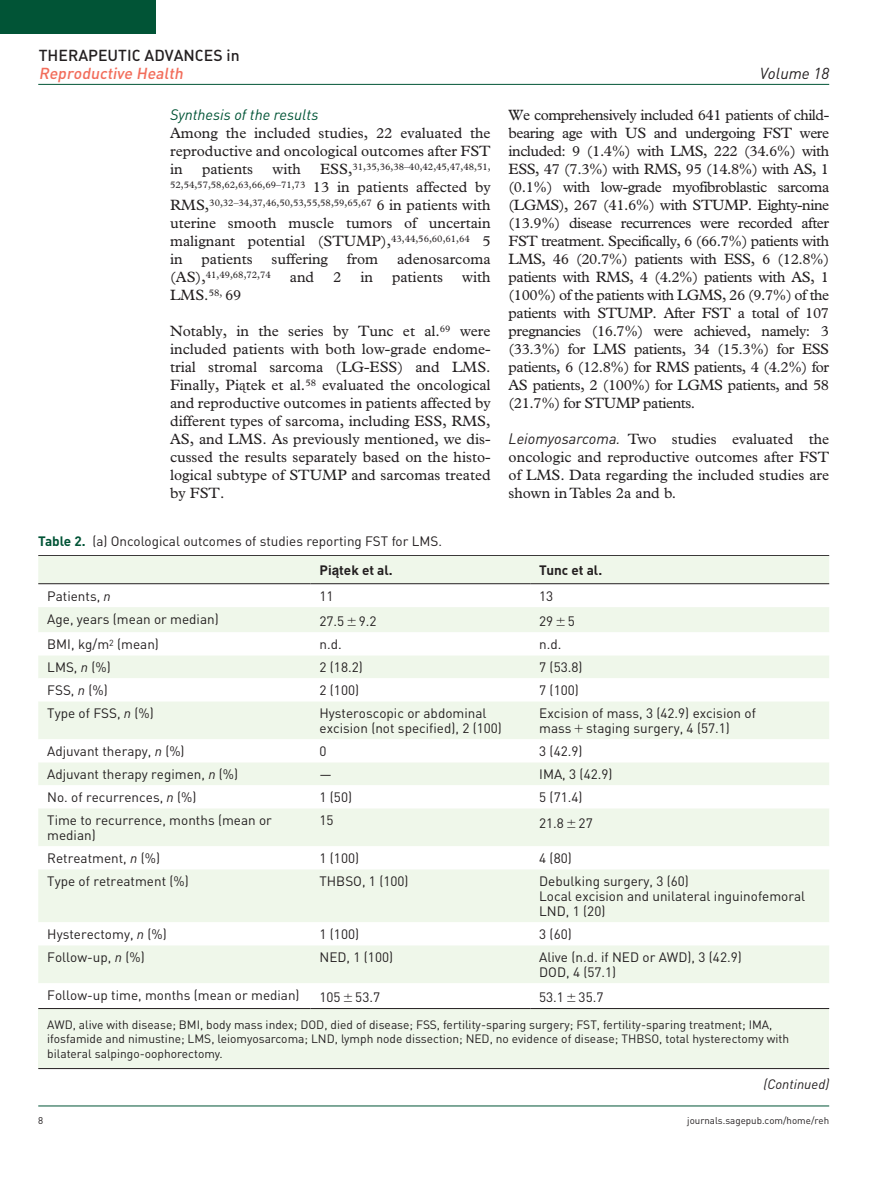
<style>
.page{position:relative;width:893px;height:1191px;background:#fff}
.page>*{position:absolute;margin:0;border:0;box-sizing:border-box;transform-origin:0 0}
.t1{font:15.75px "DIN Medium Alternate";color:#231f20}
.t2{font:italic 15.75px "DIN Medium Alternate";color:#f26d5b}
.t3{font:italic 15.75px "DIN";color:#231f20}
.t4{font:15px/18px "Plantin Std";color:#231f20;text-align:justify}
.t5{font:italic 15px "DIN";color:#015436}
.t6{font:13.5px/15px "DIN";color:#231f20}
.t7{font:italic 13.5px "DIN";color:#231f20}
.t8{font:700 13.5px "DIN";color:#231f20}
.t9{font:12px/14.2px "DIN";color:#231f20}
.t10{font:9.75px/18px "Plantin Std";color:#231f20;text-align:justify}
.t11{font:9.75px "DIN";color:#231f20}
.s1{font-size:15px}
.s2{font-family:"Times New Roman"}
.s3{font-weight:700;color:#015436}
.s4{font-weight:700}
.s5{font-family:"Arial";font-weight:700}
.s6{font-family:"DIN";font-style:italic}
.s7{font-style:italic}
</style>
<div class="page">
<hr style="left:38px;top:1105px;width:791px;height:1px;background:#015436">
<div style="left:0;top:0;width:155px;height:34px;background:#015436"></div>
<hr style="left:38px;top:84px;width:791px;height:1px;background:#015436">
<div style="left:38px;top:1009px;width:791px;height:59px;background:#eff7ea"></div>
<hr style="left:38px;top:555px;width:791px;height:1px;background:#231f20">
<hr style="left:38px;top:1068px;width:791px;height:1px;background:#231f20">
<div style="left:38px;top:556px;width:791px;height:27px;background:#eff7ea"></div>
<svg style="left:38px;top:584px;width:791px;height:399px;fill:#eff7ea"></svg>
<hr style="left:38px;top:583px;width:272px;height:1px;background:#231f20">
<hr style="left:310px;top:583px;width:220px;height:1px;background:#231f20">
<hr style="left:530px;top:583px;width:299px;height:1px;background:#231f20">
<hr style="left:38px;top:1008px;width:272px;height:1px;background:#231f20">
<hr style="left:310px;top:1008px;width:220px;height:1px;background:#231f20">
<hr style="left:530px;top:1008px;width:299px;height:1px;background:#231f20">
<svg style="left:348px;top:618px;width:8px;height:8px"></svg>
<svg style="left:557px;top:618px;width:8px;height:8px"></svg>
<svg style="left:575px;top:725px;width:8px;height:8px"></svg>
<svg style="left:567px;top:819px;width:8px;height:8px"></svg>
<p class="t1" style="left:39px;top:45px;width:202px">THERAPEUTIC ADVANCES IN</p>
<p class="t2" style="left:39px;top:63px;width:149px">Reproductive Health</p>
<p class="t5" style="left:170px;top:105px;width:150px">Synthesis of the results</p>
<p class="t4" style="left:170px;top:124px;width:322px">Among the included studies, 22 evaluated the reproductive and oncological outcomes after FST in</p>
<p class="t10" style="left:170px;top:158px;width:322px;text-indent:150px"><span class="s1">ESS,</span>31,35,36,38–40,42,45,47,48,51, 52,54,57,58,62,63,66,69–71,73 <span class="s1">13 in patients affected by RMS,</span>30,32–34,37,46,50,53,55,58,59,65,67 <span class="s1">6 in patients with</span></p>
<p class="t4" style="left:170px;top:214px;width:322px">uterine smooth muscle tumors of uncertain malignant potential (STUMP),<sup>43,44,56,60,61,64</sup> 5 in patients suffering from adenosarcoma</p>
<p class="t10" style="left:170px;top:266px;width:102px"><span class="s1">(AS),</span>41,49,68,72,74</p>
<p class="t4" style="left:290px;top:268px;width:26px">and</p>
<p class="t4" style="left:333px;top:268px;width:10px">2</p>
<p class="t4" style="left:360px;top:268px;width:14px">in</p>
<p class="t4" style="left:392px;top:268px;width:53px">patients</p>
<p class="t4" style="left:462px;top:268px;width:30px">with</p>
<p class="t4" style="left:170px;top:286px;width:73px">LMS.<sup>58,</sup> 69</p>
<p class="t4" style="left:170px;top:322px;width:322px">Notably, in the series by Tunc et al.<sup>69</sup> were included patients with both low-grade endome&shy;trial stromal sarcoma (LG-ESS) and LMS.<br>Finally, Pi<span class="s2">ą</span>tek et al.<sup>58</sup> evaluated the oncological and reproductive outcomes in patients affected by different types of sarcoma, including ESS, RMS, AS, and LMS. As previously mentioned, we dis&shy;cussed the results separately based on the histo&shy;logical subtype of STUMP and sarcomas treated by FST.</p>
<p class="t4" style="left:202px;top:160px;width:53px">patients</p>
<p class="t4" style="left:272px;top:160px;width:30px">with</p>
<p class="t6" style="left:320px;top:527px;width:124px;line-height:28.5px;text-indent:-281px"><span class="s3">Table 2.</span> (a) Oncological outcomes of studies reporting FST for LMS.<br><span class="s4">Pi</span><span class="s5">ą</span><span class="s4">tek et al.</span></p>
<p class="t3" style="left:760px;top:63px;width:71px">Volume 18</p>
<p class="t4" style="left:509px;top:106px;width:322px">We comprehensively included 641 patients of child&shy;bearing age with US and undergoing FST were included: 9 (1.4%) with LMS, 222 (34.6%) with ESS, 47 (7.3%) with RMS, 95 (14.8%) with AS, 1 (0.1%) with low-grade myofibroblastic sarcoma (LGMS), 267 (41.6%) with STUMP. Eighty-nine (13.9%) disease recurrences were recorded after FST treatment. Specifically, 6 (66.7%) patients with LMS, 46 (20.7%) patients with ESS, 6 (12.8%) patients with RMS, 4 (4.2%) patients with AS, 1 (100%) of the patients with LGMS, 26 (9.7%) of the patients with STUMP. After FST a total of 107 pregnancies (16.7%) were achieved, namely: 3 (33.3%) for LMS patients, 34 (15.3%) for ESS patients, 6 (12.8%) for RMS patients, 4 (4.2%) for AS patients, 2 (100%) for LGMS patients, and 58 (21.7%) for STUMP patients.</p>
<p class="t4" style="left:509px;top:430px;width:322px"><span class="s6">Leiomyosarcoma.</span> Two studies evaluated the oncologic and reproductive outcomes after FST of LMS. Data regarding the included studies are shown in Tables 2a and b.</p>
<p class="t8" style="left:539px;top:561px;width:64px">Tunc et al.</p>
<p class="t6" style="left:47px;top:588px;width:65px">Patients, <span class="s7">n</span></p>
<p class="t6" style="left:320px;top:588px;width:16px">11</p>
<p class="t6" style="left:539px;top:588px;width:16px">13</p>
<p class="t6" style="left:47px;top:611px;width:173px">Age, years (mean or median)</p>
<p class="t6" style="left:320px;top:613px;width:59px">27.5 9.2</p>
<p class="t6" style="left:539px;top:613px;width:37px">29 5</p>
<p class="t6" style="left:47px;top:636px;width:113px">BMI, kg/m<sup>2</sup> (mean)</p>
<p class="t6" style="left:319px;top:636px;width:24px">n.d.</p>
<p class="t6" style="left:539px;top:636px;width:24px">n.d.</p>
<p class="t6" style="left:47px;top:659px;width:65px">LMS, <span class="s7">n</span> (%)</p>
<p class="t6" style="left:319px;top:659px;width:45px">2 (18.2)</p>
<p class="t6" style="left:539px;top:659px;width:45px">7 (53.8)</p>
<p class="t6" style="left:47px;top:682px;width:62px">FSS, <span class="s7">n</span> (%)</p>
<p class="t6" style="left:319px;top:682px;width:41px">2 (100)</p>
<p class="t6" style="left:539px;top:682px;width:41px">7 (100)</p>
<p class="t6" style="left:47px;top:705px;width:108px">Type of FSS, <span class="s7">n</span> (%)</p>
<p class="t6" style="left:319px;top:705px;width:184px">Hysteroscopic or abdominal excision (not specified), 2 (100)</p>
<p class="t6" style="left:539px;top:705px;width:218px">Excision of mass, 3 (42.9) excision of mass staging surgery, 4 (57.1)</p>
<p class="t6" style="left:47px;top:743px;width:139px">Adjuvant therapy, <span class="s7">n</span> (%)</p>
<p class="t6" style="left:319px;top:743px;width:9px">0</p>
<p class="t6" style="left:539px;top:743px;width:45px">3 (42.9)</p>
<p class="t6" style="left:47px;top:766px;width:192px">Adjuvant therapy regimen, <span class="s7">n</span> (%)</p>
<p class="t6" style="left:319px;top:766px;width:14px">—</p>
<p class="t6" style="left:539px;top:766px;width:75px">IMA, 3 (42.9)</p>
<p class="t6" style="left:47px;top:789px;width:151px">No. of recurrences, <span class="s7">n</span> (%)</p>
<p class="t6" style="left:319px;top:789px;width:34px">1 (50)</p>
<p class="t6" style="left:539px;top:789px;width:45px">5 (71.4)</p>
<p class="t6" style="left:47px;top:812px;width:226px">Time to recurrence, months (mean or median)</p>
<p class="t6" style="left:319px;top:812px;width:16px">15</p>
<p class="t6" style="left:539px;top:815px;width:55px">21.8 27</p>
<p class="t6" style="left:47px;top:850px;width:114px">Retreatment, <span class="s7">n</span> (%)</p>
<p class="t6" style="left:319px;top:850px;width:41px">1 (100)</p>
<p class="t6" style="left:539px;top:850px;width:34px">4 (80)</p>
<p class="t6" style="left:47px;top:873px;width:143px">Type of retreatment (%)</p>
<p class="t6" style="left:319px;top:873px;width:91px">THBSO, 1 (100)</p>
<p class="t6" style="left:539px;top:873px;width:268px">Debulking surgery, 3 (60)<br>Local excision and unilateral inguinofemoral<br>LND, 1 (20)</p>
<p class="t6" style="left:47px;top:926px;width:121px">Hysterectomy, <span class="s7">n</span> (%)</p>
<p class="t6" style="left:319px;top:926px;width:41px">1 (100)</p>
<p class="t6" style="left:539px;top:926px;width:34px">3 (60)</p>
<p class="t6" style="left:47px;top:949px;width:99px">Follow-up, <span class="s7">n</span> (%)</p>
<p class="t6" style="left:319px;top:949px;width:75px">NED, 1 (100)</p>
<p class="t6" style="left:539px;top:949px;width:204px">Alive (n.d. if NED or AWD), 3 (42.9)<br>DOD, 4 (57.1)</p>
<p class="t6" style="left:47px;top:987px;width:254px">Follow-up time, months (mean or median)</p>
<p class="t6" style="left:319px;top:989px;width:62px">105 53.7</p>
<p class="t6" style="left:539px;top:989px;width:66px">53.1 35.7</p>
<p class="t9" style="left:47px;top:1017px;width:743px">AWD, alive with disease; BMI, body mass index; DOD, died of disease; FSS, fertility-sparing surgery; FST, fertility-sparing treatment; IMA, ifosfamide and nimustine; LMS, leiomyosarcoma; LND, lymph node dissection; NED, no evidence of disease; THBSO, total hysterectomy with bilateral salpingo-oophorectomy.</p>
<p class="t7" style="left:763px;top:1075px;width:67px">(Continued)</p>
<p class="t11" style="left:38px;top:1114px;width:7px">8</p>
<p class="t11" style="left:687px;top:1114px;width:143px">journals.sagepub.com/home/reh</p>
</div>
